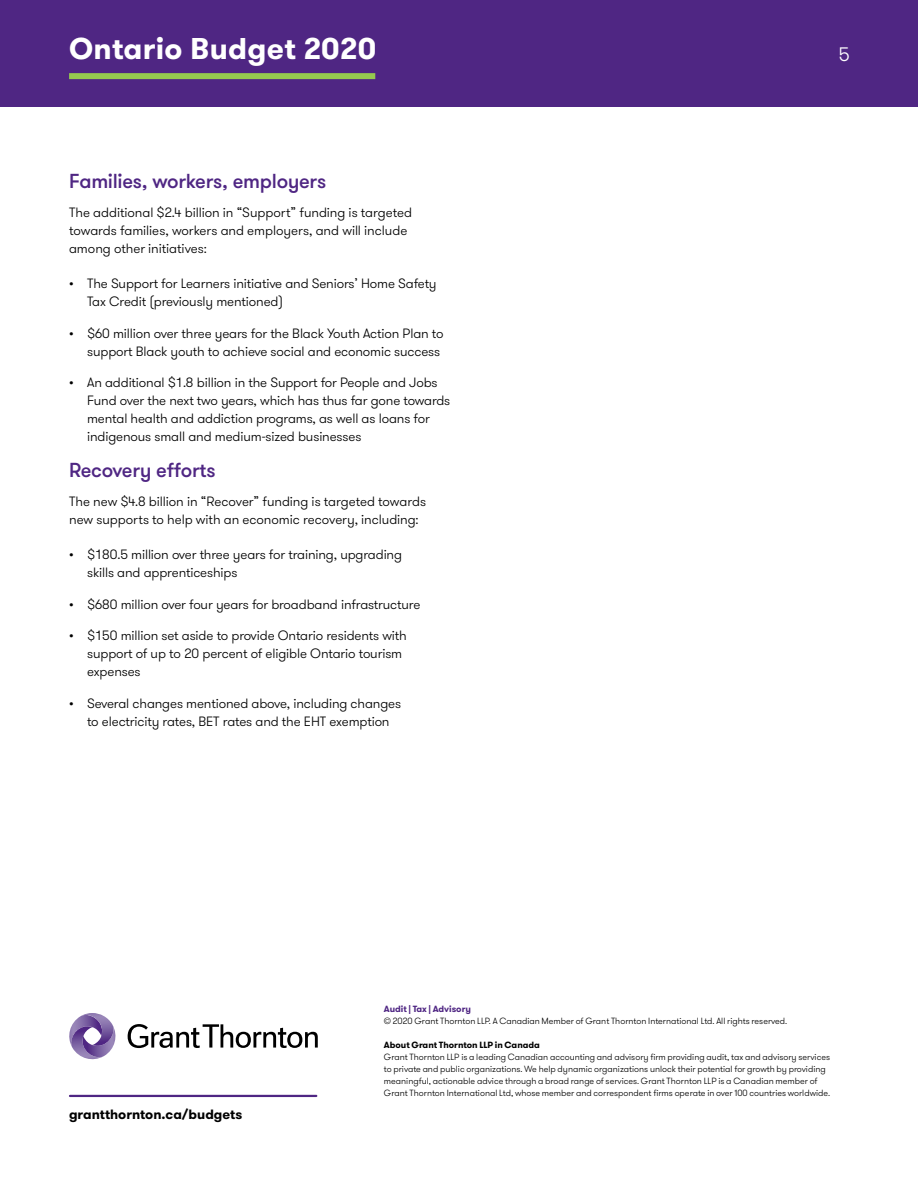
<style>
.page{position:relative;width:918px;height:1188px;background:#fff}
.page>*{position:absolute;margin:0;border:0;box-sizing:border-box;transform-origin:0 0}
.t1{font:700 30px "GT Walsheim Pro";letter-spacing:.01em;color:#fff}
.t2{font:500 20.25px "GT Walsheim Pro";letter-spacing:-.015em;color:#4f2683}
.t3{font:300 19.5px "GT Walsheim Pro";color:#fff}
.t4{font:300 13.5px/18px "GT Walsheim Pro";letter-spacing:-.01em;color:#000}
.t5{font:700 13.5px "GT Walsheim Pro";color:#000}
.t6{font:300 9px/12px "GT Walsheim Pro";color:#000}
.t7{font:700 9px "GT Walsheim Pro";color:#000}
.t8{font:700 9px "GT Walsheim Pro";color:#4f2683}
</style>
<div class="page">
<div style="left:0;top:0;width:918px;height:107px;background:#4f2683"></div>
<div style="left:69px;top:73px;width:306px;height:6px;background:#96ca4f"></div>
<hr style="left:70px;top:1095px;width:246px;height:2px;background:#4f2683">
<svg style="left:128px;top:1024px;width:190px;height:24px"></svg>
<svg style="left:69px;top:1013px;width:47px;height:47px"></svg>
<h1 class="t1" style="left:69px;top:29px;width:309px">Ontario Budget 2020</h1>
<h3 class="t3" style="left:839px;top:42px;width:13px">5</h3>
<h2 class="t2" style="left:69px;top:168px;width:259px">Families, workers, employers</h2>
<p class="t4" style="left:69px;top:204px;width:344px">The additional $2.4 billion in “Support” funding is targeted towards families, workers and employers, and will include among other initiatives:</p>
<p class="t4" style="left:87px;top:275px;width:351px;text-indent:-18px">• The Support for Learners initiative and Seniors’ Home Safety<br>Tax Credit (previously mentioned)</p>
<p class="t4" style="left:69px;top:324px;width:376px;text-align:right">• $60 million over three years for the Black Youth Action Plan to support Black youth to achieve social and economic success</p>
<p class="t4" style="left:87px;top:374px;width:365px;text-indent:-18px">• An additional $1.8 billion in the Support for People and Jobs Fund over the next two years, which has thus far gone towards mental health and addiction programs, as well as loans for indigenous small and medium-sized businesses</p>
<h2 class="t2" style="left:69px;top:457px;width:148px">Recovery efforts</h2>
<p class="t4" style="left:69px;top:493px;width:359px">The new $4.8 billion in “Recover” funding is targeted towards new supports to help with an economic recovery, including:</p>
<p class="t4" style="left:87px;top:546px;width:316px;text-indent:-18px">• $180.5 million over three years for training, upgrading skills and apprenticeships</p>
<p class="t4" style="left:69px;top:596px;width:353px">• $680 million over four years for broadband infrastructure</p>
<p class="t4" style="left:87px;top:627px;width:321px;text-indent:-18px">• $150 million set aside to provide Ontario residents with support of up to 20 percent of eligible Ontario tourism expenses</p>
<p class="t4" style="left:69px;top:695px;width:334px;text-align:center">• Several changes mentioned above, including changes to electricity rates, BET rates and the EHT exemption</p>
<p class="t5" style="left:69px;top:1105px;width:175px">grantthornton.ca/budgets</p>
<p class="t8" style="left:384px;top:1003px;width:89px">Audit | Tax | Advisory</p>
<p class="t6" style="left:384px;top:1015px;width:405px">© 2020 Grant Thornton LLP. A Canadian Member of Grant Thornton International Ltd. All rights reserved.</p>
<p class="t7" style="left:384px;top:1039px;width:158px">About Grant Thornton LLP in Canada</p>
<p class="t6" style="left:384px;top:1051px;width:448px">Grant Thornton LLP is a leading Canadian accounting and advisory firm providing audit, tax and advisory services to private and public organizations. We help dynamic organizations unlock their potential for growth by providing meaningful, actionable advice through a broad range of services. Grant Thornton LLP is a Canadian member of Grant Thornton International Ltd, whose member and correspondent firms operate in over 100 countries worldwide.</p>
</div>
